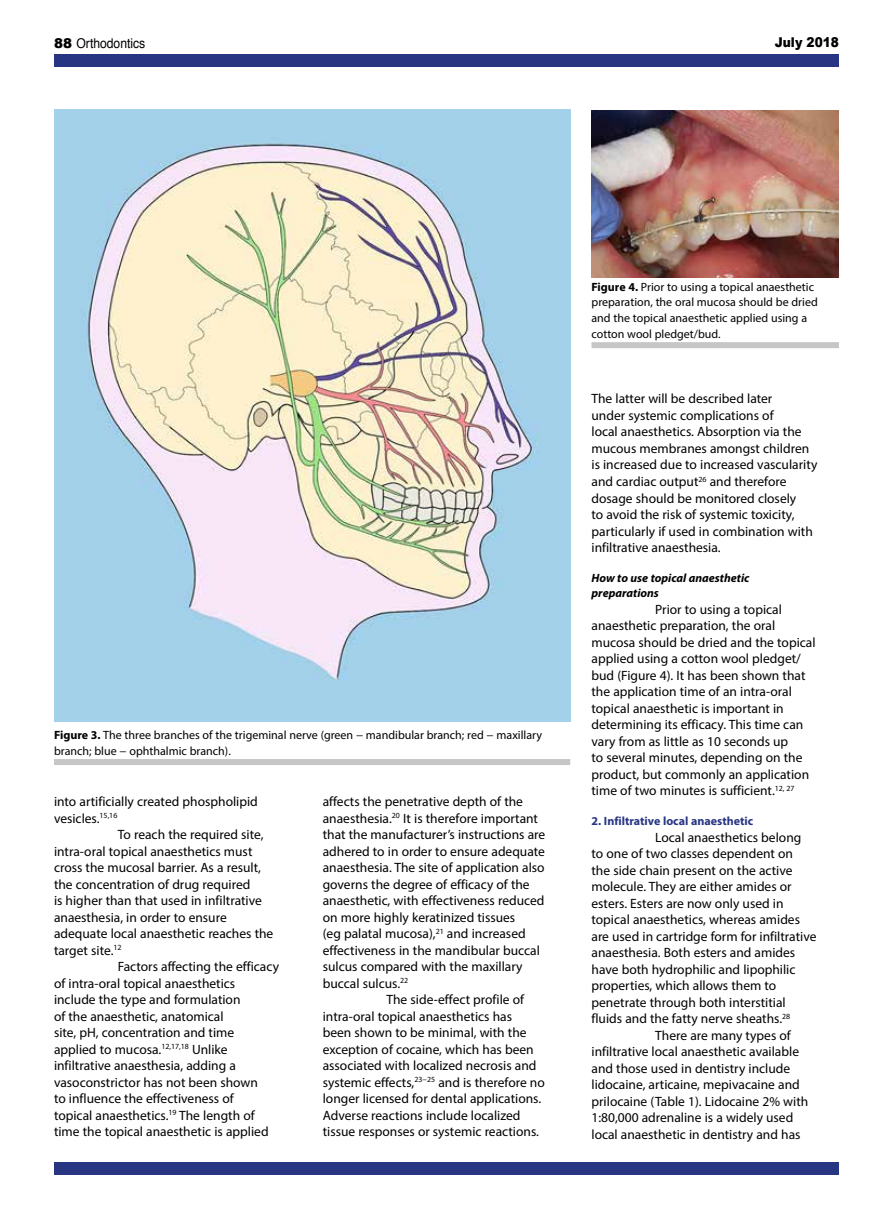
<style>
.page{position:relative;width:893px;height:1212px;background:#fff}
.page>*{position:absolute;margin:0;border:0;box-sizing:border-box;transform-origin:0 0}
.t1{font:13.5px/16.5px "Myriad Pro";color:#000}
.t2{font:13.5px "Helvetica";color:#000;scale:.9 1}
.t3{font:900 13.5px "Arial";color:#000;scale:.9 1}
.t4{font:12px/15.8px "Myriad Pro";color:#000}
.t5{font:italic 700 12px/15px "Myriad Pro";color:#000}
.t6{font:700 12px "Myriad Pro";color:#283583}
.s1{font-family:"Arial";font-weight:900}
.s2{font-weight:700}
</style>
<div class="page">
<div style="left:54px;top:54px;width:785px;height:13px;background:#283583"></div>
<div style="left:54px;top:1162px;width:785px;height:13px;background:#283583"></div>
<img style="left:591px;top:111px;width:248px;height:167px">
<div style="left:591px;top:342px;width:248px;height:6px;background:#c6c6c6"></div>
<img style="left:54px;top:110px;width:516px;height:612px">
<div style="left:54px;top:759px;width:516px;height:6px;background:#c6c6c6"></div>
<p class="t2" style="left:54px;top:33px;width:103px"><span class="s1">88</span> Orthodontics</p>
<p class="t3" style="left:775px;top:33px;width:73px">July 2018</p>
<p class="t4" style="left:54px;top:727px;width:490px"><span class="s2">Figure 3.</span> The three branches of the trigeminal nerve (green − mandibular branch; red − maxillary branch; blue − ophthalmic branch).</p>
<p class="t1" style="left:54px;top:793px;width:205px">into artificially created phospholipid</p>
<p class="t1" style="left:54px;top:809px;width:65px">vesicles.<sup>15,16</sup></p>
<p class="t1" style="left:118px;top:826px;width:147px">To reach the required site,</p>
<p class="t1" style="left:54px;top:842px;width:200px">intra-oral topical anaesthetics must</p>
<p class="t1" style="left:54px;top:859px;width:208px">cross the mucosal barrier. As a result,</p>
<p class="t1" style="left:54px;top:875px;width:198px">the concentration of drug required</p>
<p class="t1" style="left:54px;top:892px;width:209px">is higher than that used in infiltrative</p>
<p class="t1" style="left:54px;top:908px;width:174px">anaesthesia, in order to ensure</p>
<p class="t1" style="left:54px;top:925px;width:221px">adequate local anaesthetic reaches the</p>
<p class="t1" style="left:54px;top:941px;width:69px">target site.<sup>12</sup></p>
<p class="t1" style="left:118px;top:958px;width:163px">Factors affecting the efficacy</p>
<p class="t1" style="left:54px;top:974px;width:183px">of intra-oral topical anaesthetics</p>
<p class="t1" style="left:54px;top:991px;width:188px">include the type and formulation</p>
<p class="t1" style="left:54px;top:1007px;width:171px">of the anaesthetic, anatomical</p>
<p class="t1" style="left:54px;top:1024px;width:182px">site, pH, concentration and time</p>
<p class="t1" style="left:54px;top:1040px;width:175px">applied to mucosa.<sup>12,17,18</sup> Unlike</p>
<p class="t1" style="left:54px;top:1057px;width:183px">infiltrative anaesthesia, adding a</p>
<p class="t1" style="left:54px;top:1073px;width:206px">vasoconstrictor has not been shown</p>
<p class="t1" style="left:54px;top:1090px;width:181px">to influence the effectiveness of</p>
<p class="t1" style="left:54px;top:1106px;width:202px">topical anaesthetics.<sup>19</sup> The length of</p>
<p class="t1" style="left:54px;top:1123px;width:216px">time the topical anaesthetic is applied</p>
<p class="t1" style="left:323px;top:793px;width:202px">affects the penetrative depth of the</p>
<p class="t1" style="left:323px;top:809px;width:217px">anaesthesia.<sup>20</sup> It is therefore important</p>
<p class="t1" style="left:323px;top:826px;width:224px">that the manufacturer’s instructions are</p>
<p class="t1" style="left:323px;top:842px;width:224px">adhered to in order to ensure adequate</p>
<p class="t1" style="left:323px;top:859px;width:223px">anaesthesia. The site of application also</p>
<p class="t1" style="left:323px;top:875px;width:208px">governs the degree of efficacy of the</p>
<p class="t1" style="left:323px;top:892px;width:223px">anaesthetic, with effectiveness reduced</p>
<p class="t1" style="left:323px;top:908px;width:194px">on more highly keratinized tissues</p>
<p class="t1" style="left:323px;top:925px;width:204px">(eg palatal mucosa),<sup>21</sup> and increased</p>
<p class="t1" style="left:323px;top:941px;width:219px">effectiveness in the mandibular buccal</p>
<p class="t1" style="left:323px;top:958px;width:201px">sulcus compared with the maxillary</p>
<p class="t1" style="left:323px;top:974px;width:87px">buccal sulcus.<sup>22</sup></p>
<p class="t1" style="left:387px;top:991px;width:139px">The side-effect profile of</p>
<p class="t1" style="left:323px;top:1007px;width:191px">intra-oral topical anaesthetics has</p>
<p class="t1" style="left:323px;top:1024px;width:205px">been shown to be minimal, with the</p>
<p class="t1" style="left:323px;top:1040px;width:212px">exception of cocaine, which has been</p>
<p class="t1" style="left:323px;top:1057px;width:215px">associated with localized necrosis and</p>
<p class="t1" style="left:323px;top:1073px;width:224px">systemic effects,<sup>23−25</sup> and is therefore no</p>
<p class="t1" style="left:323px;top:1090px;width:220px">longer licensed for dental applications.</p>
<p class="t1" style="left:323px;top:1106px;width:199px">Adverse reactions include localized</p>
<p class="t1" style="left:323px;top:1123px;width:218px">tissue responses or systemic reactions.</p>
<p class="t4" style="left:591px;top:279px;width:228px"><span class="s2">Figure 4.</span> Prior to using a topical anaesthetic preparation, the oral mucosa should be dried and the topical anaesthetic applied using a cotton wool pledget/bud.</p>
<p class="t1" style="left:591px;top:390px;width:227px">The latter will be described later<br>under systemic complications of<br>local anaesthetics. Absorption via the mucous membranes amongst children is increased due to increased vascularity and cardiac output<sup>26</sup> and therefore dosage should be monitored closely<br>to avoid the risk of systemic toxicity, particularly if used in combination with infiltrative anaesthesia.</p>
<p class="t5" style="left:591px;top:570px;width:159px">How to use topical anaesthetic preparations</p>
<p class="t1" style="left:591px;top:600px;width:226px;text-indent:64px">Prior to using a topical anaesthetic preparation, the oral mucosa should be dried and the topical applied using a cotton wool pledget/ bud (Figure 4). It has been shown that the application time of an intra-oral topical anaesthetic is important in determining its efficacy. This time can vary from as little as 10 seconds up<br>to several minutes, depending on the product, but commonly an application time of two minutes is sufficient.<sup>12,</sup> <sup>27</sup></p>
<p class="t6" style="left:591px;top:813px;width:163px">2. Infiltrative local anaesthetic</p>
<p class="t1" style="left:655px;top:828px;width:148px">Local anaesthetics belong</p>
<p class="t1" style="left:591px;top:845px;width:203px">to one of two classes dependent on</p>
<p class="t1" style="left:591px;top:861px;width:203px">the side chain present on the active</p>
<p class="t1" style="left:591px;top:878px;width:202px">molecule. They are either amides or</p>
<p class="t1" style="left:591px;top:894px;width:193px">esters. Esters are now only used in</p>
<p class="t1" style="left:591px;top:911px;width:210px">topical anaesthetics, whereas amides</p>
<p class="t1" style="left:591px;top:927px;width:227px">are used in cartridge form for infiltrative</p>
<p class="t1" style="left:591px;top:944px;width:205px">anaesthesia. Both esters and amides</p>
<p class="t1" style="left:591px;top:960px;width:205px">have both hydrophilic and lipophilic</p>
<p class="t1" style="left:591px;top:977px;width:186px">properties, which allows them to</p>
<p class="t1" style="left:591px;top:993px;width:196px">penetrate through both interstitial</p>
<p class="t1" style="left:591px;top:1010px;width:200px">fluids and the fatty nerve sheaths.<sup>28</sup></p>
<p class="t1" style="left:655px;top:1026px;width:137px">There are many types of</p>
<p class="t1" style="left:591px;top:1043px;width:209px">infiltrative local anaesthetic available</p>
<p class="t1" style="left:591px;top:1059px;width:200px">and those used in dentistry include</p>
<p class="t1" style="left:591px;top:1076px;width:210px">lidocaine, articaine, mepivacaine and</p>
<p class="t1" style="left:591px;top:1092px;width:218px">prilocaine (Table 1). Lidocaine 2% with</p>
<p class="t1" style="left:591px;top:1109px;width:203px">1:80,000 adrenaline is a widely used</p>
<p class="t1" style="left:591px;top:1125px;width:211px">local anaesthetic in dentistry and has</p>
</div>
